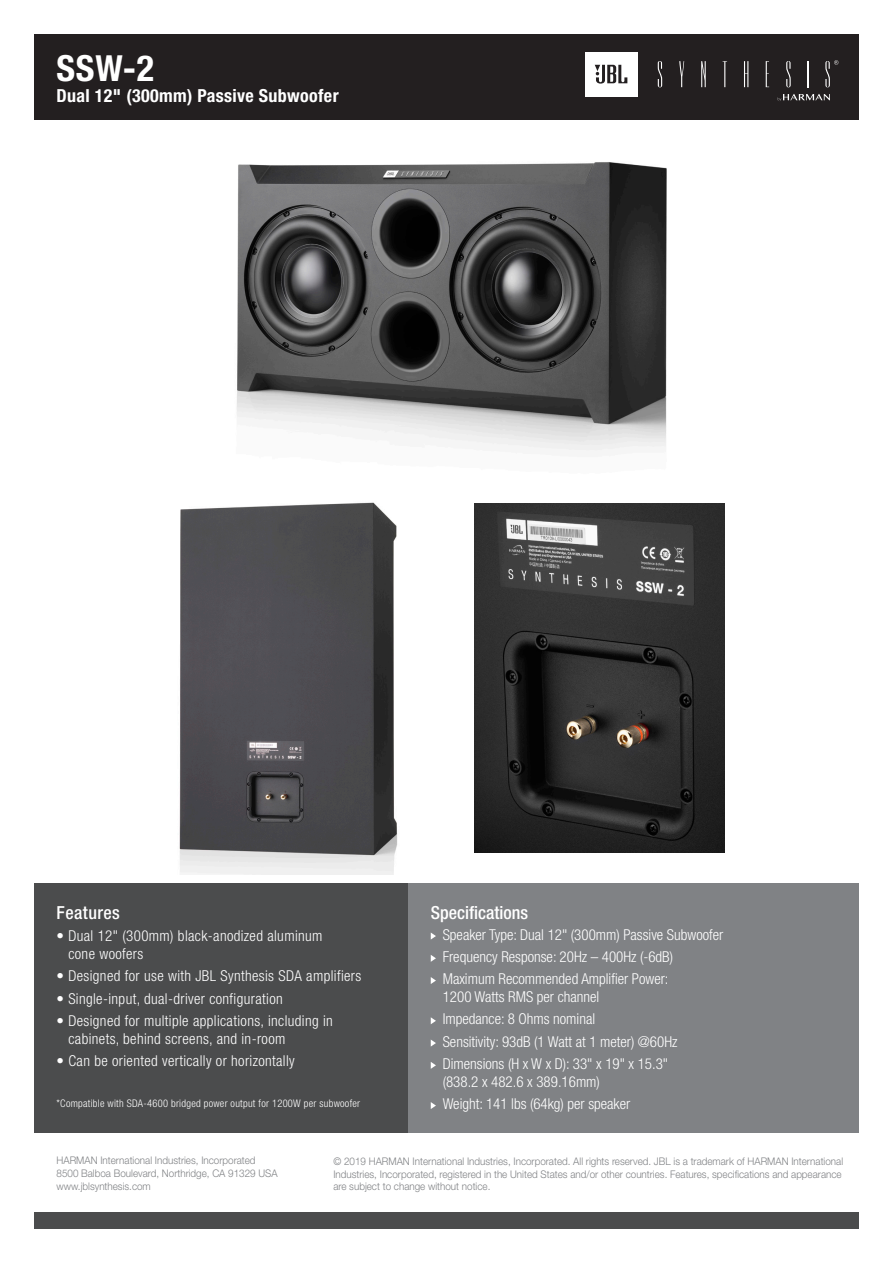
<style>
.page{position:relative;width:893px;height:1263px;background:#fff}
.page>*{position:absolute;margin:0;border:0;box-sizing:border-box;transform-origin:0 0}
.t1{font:700 condensed 36px "Helvetica Neue LT Pro";color:#fff}
.t2{font:700 condensed 18px "Helvetica Neue LT Pro";letter-spacing:.02em;color:#fff}
.t3{font:500 condensed 18px "Helvetica Neue LT Pro";color:#fff}
.t4{font:500 condensed 18px "Helvetica Neue LT Pro";letter-spacing:.025em;color:#fff}
.t5{font:300 condensed 15px/18px "Helvetica Neue LT Pro";color:#fff}
.t6{font:300 condensed 15px/18px "Helvetica Neue LT Pro";letter-spacing:.025em;color:#fff}
.t7{font:300 10.5px/12.6px "Helvetica Neue LT Pro";color:#808285;scale:.94 1}
.t8{font:300 condensed 10.5px "Helvetica Neue LT Pro";letter-spacing:.025em;color:#fff}
</style>
<div class="page">
<img style="left:237px;top:162px;width:430px;height:289px">
<img style="left:179px;top:502px;width:219px;height:373px">
<div style="left:34px;top:1213px;width:825px;height:16px;background:#4b4c4d"></div>
<div style="left:34px;top:34px;width:825px;height:85px;background:#231f20"></div>
<div style="left:34px;top:883px;width:374px;height:250px;background:#4b4c4d"></div>
<div style="left:408px;top:883px;width:451px;height:250px;background:#808285"></div>
<svg style="left:431px;top:933px;width:5px;height:6px"></svg>
<svg style="left:431px;top:955px;width:5px;height:7px"></svg>
<svg style="left:431px;top:977px;width:5px;height:7px"></svg>
<svg style="left:431px;top:1017px;width:5px;height:7px"></svg>
<svg style="left:431px;top:1040px;width:5px;height:6px"></svg>
<svg style="left:431px;top:1062px;width:5px;height:7px"></svg>
<svg style="left:431px;top:1102px;width:5px;height:7px"></svg>
<img style="left:475px;top:503px;width:250px;height:349px">
<svg style="left:778px;top:94px;width:52px;height:7px"></svg>
<svg style="left:658px;top:61px;width:4px;height:26px"></svg>
<svg style="left:679px;top:61px;width:5px;height:26px"></svg>
<svg style="left:701px;top:61px;width:5px;height:26px"></svg>
<svg style="left:723px;top:61px;width:4px;height:26px"></svg>
<svg style="left:744px;top:61px;width:4px;height:26px"></svg>
<svg style="left:766px;top:61px;width:3px;height:26px"></svg>
<svg style="left:786px;top:61px;width:5px;height:26px"></svg>
<hr style="left:807px;top:61px;width:2px;height:26px;background:#fff">
<svg style="left:825px;top:60px;width:13px;height:27px"></svg>
<div style="left:585px;top:52px;width:52px;height:44px;background:#fff"></div>
<svg style="left:595px;top:65px;width:32px;height:19px"></svg>
<p class="t1" style="left:57px;top:46px;width:99px">SSW-2</p>
<p class="t2" style="left:57px;top:85px;width:284px">Dual 12" (300mm) Passive Subwoofer</p>
<p class="t4" style="left:57px;top:902px;width:65px">Features</p>
<p class="t6" style="left:68px;top:927px;width:256px;text-indent:-12px">• Dual 12" (300mm) black-anodized aluminum cone woofers</p>
<p class="t6" style="left:57px;top:967px;width:306px">• Designed for use with JBL Synthesis SDA amplifiers</p>
<p class="t6" style="left:57px;top:989px;width:228px">• Single-input, dual-driver configuration</p>
<p class="t6" style="left:68px;top:1011px;width:266px;text-indent:-12px">• Designed for multiple applications, including in cabinets, behind screens, and in-room</p>
<p class="t6" style="left:57px;top:1052px;width:240px">• Can be oriented vertically or horizontally</p>
<p class="t8" style="left:57px;top:1098px;width:305px">*Compatible with SDA-4600 bridged power output for 1200W per subwoofer</p>
<p class="t3" style="left:431px;top:902px;width:99px">Specifications</p>
<p class="t5" style="left:443px;top:925px;width:282px">Speaker Type: Dual 12" (300mm) Passive Subwoofer</p>
<p class="t5" style="left:443px;top:947px;width:232px">Frequency Response: 20Hz – 400Hz (-6dB)</p>
<p class="t5" style="left:443px;top:970px;width:227px">Maximum Recommended Amplifier Power:<br>1200 Watts RMS per channel</p>
<p class="t5" style="left:443px;top:1010px;width:154px">Impedance: 8 Ohms nominal</p>
<p class="t5" style="left:443px;top:1032px;width:236px">Sensitivity: 93dB (1 Watt at 1 meter) @60Hz</p>
<p class="t5" style="left:443px;top:1054px;width:227px">Dimensions (H x W x D): 33" x 19" x 15.3" (838.2 x 482.6 x 389.16mm)</p>
<p class="t5" style="left:443px;top:1095px;width:189px">Weight: 141 lbs (64kg) per speaker</p>
<p class="t7" style="left:57px;top:1154px;width:213px">HARMAN International Industries, Incorporated</p>
<p class="t7" style="left:57px;top:1167px;width:237px">8500 Balboa Boulevard, Northridge, CA 91329 USA</p>
<p class="t7" style="left:57px;top:1179px;width:102px">www.jblsynthesis.com</p>
<p class="t7" style="left:333px;top:1155px;width:544px">© 2019 HARMAN International Industries, Incorporated. All rights reserved. JBL is a trademark of HARMAN International<br>Industries, Incorporated, registered in the United States and/or other countries. Features, specifications and appearance are subject to change without notice.</p>
</div>
